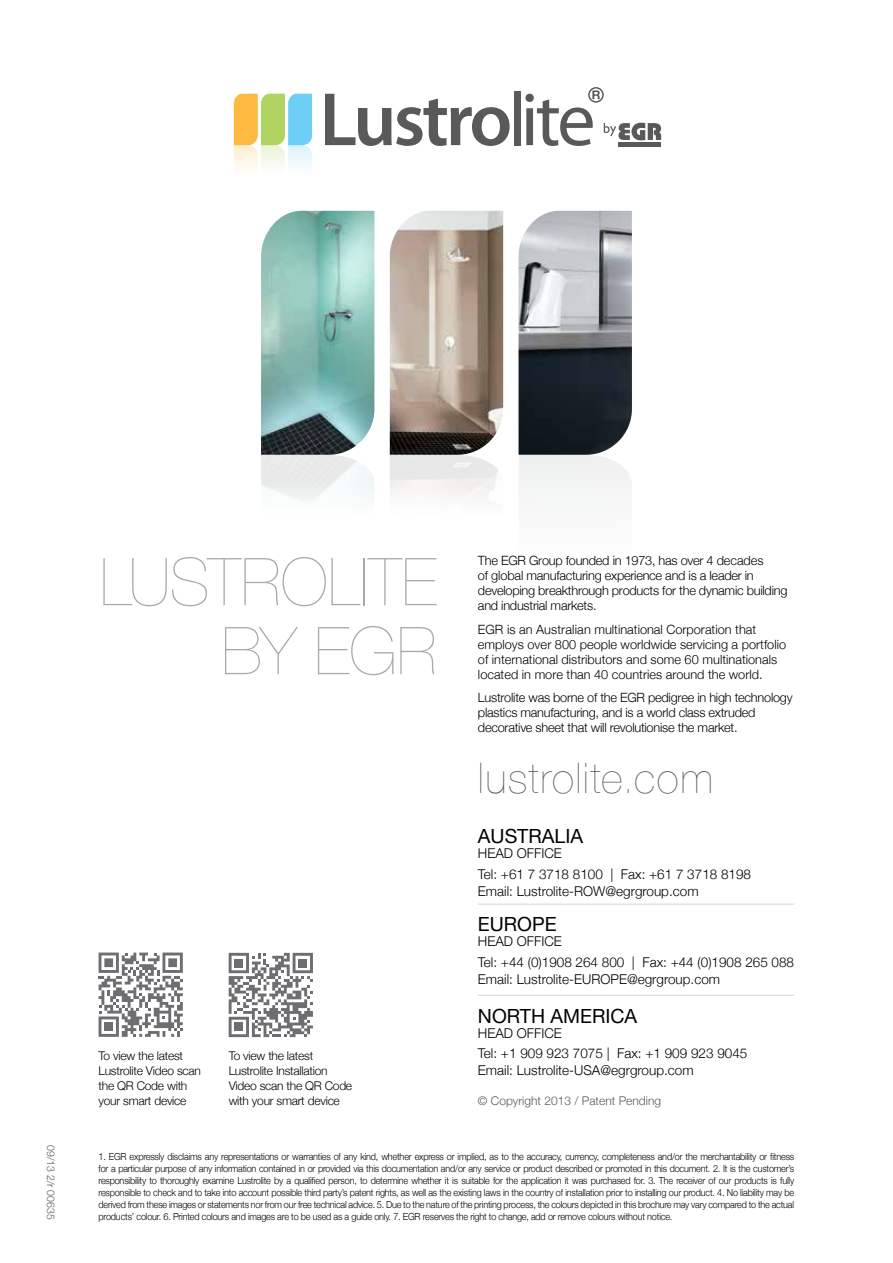
<style>
.page{position:relative;width:893px;height:1263px;background:#fff}
.page>*{position:absolute;margin:0;border:0;box-sizing:border-box;transform-origin:0 0}
.t1{font:200 66px/69px "Helvetica Neue";letter-spacing:-.005em;color:#a7a9ac;text-align:right}
.t2{font:200 42px "Helvetica Neue";letter-spacing:.045em;color:#58595b}
.t3{font:19.5px "Helvetica Neue";color:#000}
.t4{font:300 13.5px/20.7px "Helvetica Neue";color:#000}
.t5{font:300 12.75px/15px "Helvetica Neue";letter-spacing:-.02em;color:#000}
.t6{font:300 12.75px/15px "Helvetica Neue";color:#000}
.t7{font:300 12px/15px "Helvetica Neue";letter-spacing:-.02em;color:#000}
.t8{font:300 12px "Helvetica Neue";color:#58595b}
.t9{font:300 10.5px "Helvetica Neue";color:#58595b}
.t10{font:300 9.75px/12px "Helvetica Neue";letter-spacing:-.02em;color:#000;text-align:justify;scale:.93 1}
</style>
<div class="page">
<hr style="left:478px;top:904px;width:316px;height:1px;background:#58595b">
<hr style="left:478px;top:995px;width:316px;height:1px;background:#58595b">
<img style="left:390px;top:211px;width:113px;height:287px">
<img style="left:518px;top:211px;width:114px;height:286px">
<img style="left:261px;top:211px;width:113px;height:291px">
<svg style="left:325px;top:94px;width:185px;height:52px"></svg>
<div style="left:514px;top:91px;width:7px;height:54px;background:#58595b"></div>
<svg style="left:234px;top:94px;width:78px;height:74px"></svg>
<svg style="left:525px;top:87px;width:136px;height:59px"></svg>
<svg style="left:229px;top:953px;width:84px;height:84px"></svg>
<svg style="left:99px;top:952px;width:84px;height:85px"></svg>
<p class="t9" style="left:57px;top:1145px;width:76px;rotate:90deg">09/13 2/r 00635</p>
<h1 class="t1" style="left:100px;top:547px;width:339px">LUSTROLITE<br>BY EGR</h1>
<h3 class="t5" style="left:478px;top:553px;width:311px">The EGR Group founded in 1973, has over 4 decades<br>of global manufacturing experience and is a leader in developing breakthrough products for the dynamic building and industrial markets.</h3>
<h3 class="t6" style="left:478px;top:621px;width:310px">EGR is an Australian multinational Corporation that employs over 800 people worldwide servicing a portfolio of international distributors and some 60 multinationals located in more than 40 countries around the world.</h3>
<h3 class="t5" style="left:478px;top:690px;width:316px">Lustrolite was borne of the EGR pedigree in high technology plastics manufacturing, and is a world class extruded decorative sheet that will revolutionise the market.</h3>
<h2 class="t2" style="left:478px;top:753px;width:236px">lustrolite.com</h2>
<p class="t7" style="left:99px;top:1048px;width:104px">To view the latest<br>Lustrolite Video scan the QR Code with your smart device</p>
<p class="t7" style="left:229px;top:1048px;width:125px">To view the latest<br>Lustrolite Installation<br>Video scan the QR Code with your smart device</p>
<h3 class="t3" style="left:478px;top:825px;width:107px">AUSTRALIA</h3>
<h3 class="t4" style="left:478px;top:843px;width:275px">HEAD OFFICE<br>Tel: +61 7 3718 8100 | Fax: +61 7 3718 8198</h3>
<h3 class="t4" style="left:478px;top:880px;width:222px">Email: Lustrolite-ROW@egrgroup.com</h3>
<h3 class="t3" style="left:478px;top:913px;width:80px">EUROPE</h3>
<h3 class="t4" style="left:478px;top:931px;width:318px">HEAD OFFICE<br>Tel: +44 (0)1908 264 800 | Fax: +44 (0)1908 265 088</h3>
<h3 class="t4" style="left:478px;top:968px;width:244px">Email: Lustrolite-EUROPE@egrgroup.com</h3>
<h3 class="t3" style="left:478px;top:1004px;width:161px">NORTH AMERICA</h3>
<h3 class="t4" style="left:478px;top:1022px;width:271px">HEAD OFFICE<br>Tel: +1 909 923 7075 | Fax: +1 909 923 9045</h3>
<h3 class="t4" style="left:478px;top:1059px;width:217px">Email: Lustrolite-USA@egrgroup.com</h3>
<p class="t8" style="left:478px;top:1093px;width:185px">© Copyright 2013 / Patent Pending</p>
<p class="t10" style="left:99px;top:1151px;width:749px">1. EGR expressly disclaims any representations or warranties of any kind, whether express or implied, as to the accuracy, currency, completeness and/or the merchantability or fitness for a particular purpose of any information contained in or provided via this documentation and/or any service or product described or promoted in this document. 2. It is the customer’s responsibility to thoroughly examine Lustrolite by a qualified person, to determine whether it is suitable for the application it was purchased for. 3. The receiver of our products is fully responsible to check and to take into account possible third party’s patent rights, as well as the existing laws in the country of installation prior to installing our product. 4. No liability may be derived from these images or statements nor from our free technical advice. 5. Due to the nature of the printing process, the colours depicted in this brochure may vary compared to the actual products’ colour. 6. Printed colours and images are to be used as a guide only. 7. EGR reserves the right to change, add or remove colours without notice.</p>
</div>
